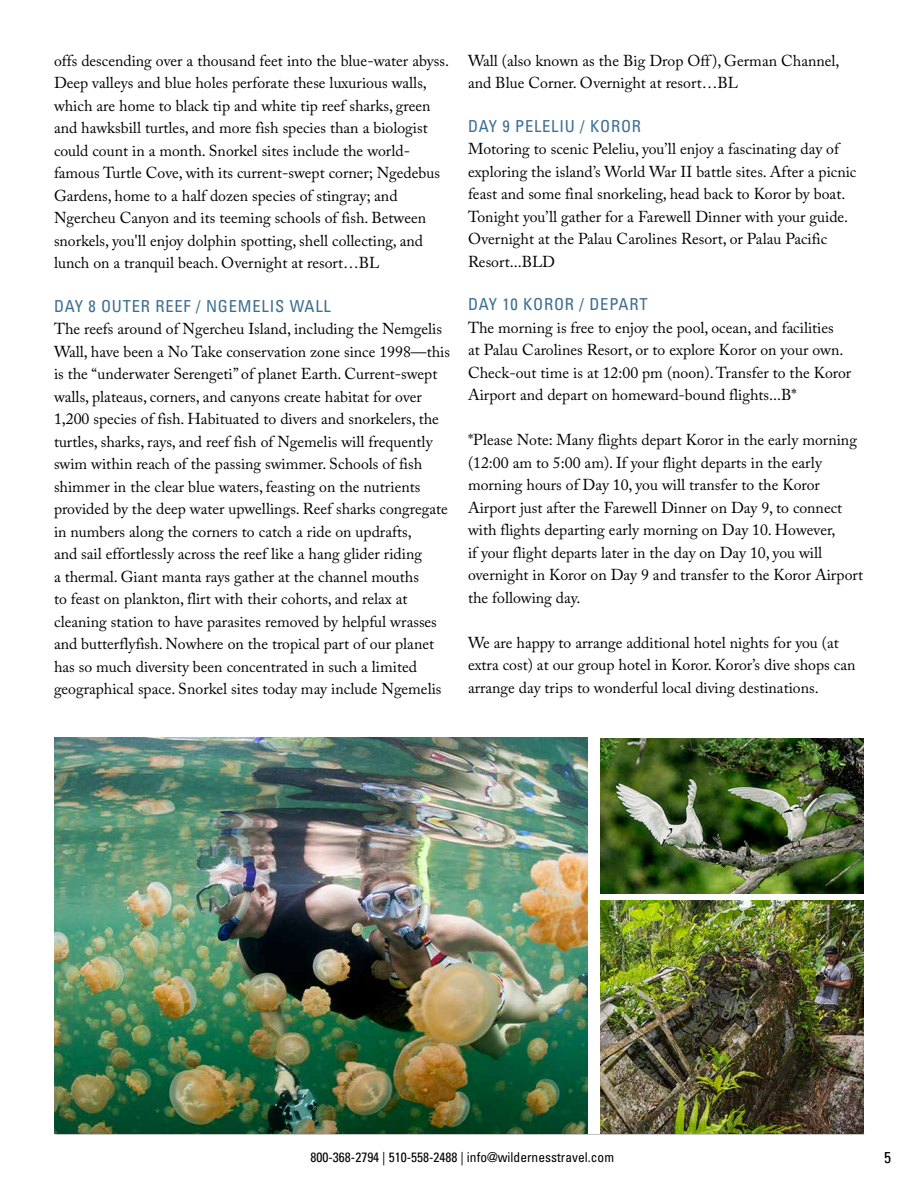
<style>
.page{position:relative;width:918px;height:1188px;background:#fff}
.page>*{position:absolute;margin:0;border:0;box-sizing:border-box;transform-origin:0 0}
.t1{font:condensed 16.5px "Univers LT Std";letter-spacing:.05em;color:#3d6d91}
.t2{font:15.75px/22.5px "Adobe Caslon Pro";color:#000}
.t3{font:condensed 15.75px "Univers LT Std";color:#000}
.t4{font:condensed 13.5px "Univers LT Std";color:#000}
</style>
<div class="page">
<hr style="left:56px;top:1134px;width:808px;height:1px;background:#bcbec0">
<img style="left:54px;top:738px;width:534px;height:396px">
<img style="left:600px;top:738px;width:264px;height:156px">
<img style="left:600px;top:901px;width:264px;height:233px">
<p class="t2" style="left:54px;top:49px;width:397px">offs descending over a thousand feet into the blue-water abyss.<br>Deep valleys and blue holes perforate these luxurious walls, which are home to black tip and white tip reef sharks, green and hawksbill turtles, and more fish species than a biologist could count in a month. Snorkel sites include the world&shy;famous Turtle Cove, with its current-swept corner; Ngedebus Gardens, home to a half dozen species of stingray; and Ngercheu Canyon and its teeming schools of fish. Between snorkels, you'll enjoy dolphin spotting, shell collecting, and lunch on a tranquil beach. Overnight at resort…BL</p>
<p class="t1" style="left:54px;top:295px;width:278px">DAY 8 OUTER REEF / NGEMELIS WALL</p>
<p class="t2" style="left:54px;top:317px;width:398px">The reefs around of Ngercheu Island, including the Nemgelis Wall, have been a No Take conservation zone since 1998—this is the “underwater Serengeti” of planet Earth. Current-swept walls, plateaus, corners, and canyons create habitat for over 1,200 species of fish. Habituated to divers and snorkelers, the turtles, sharks, rays, and reef fish of Ngemelis will frequently swim within reach of the passing swimmer. Schools of fish shimmer in the clear blue waters, feasting on the nutrients provided by the deep water upwellings. Reef sharks congregate in numbers along the corners to catch a ride on updrafts,<br>and sail effortlessly across the reef like a hang glider riding<br>a thermal. Giant manta rays gather at the channel mouths<br>to feast on plankton, flirt with their cohorts, and relax at cleaning station to have parasites removed by helpful wrasses and butterflyfish. Nowhere on the tropical part of our planet has so much diversity been concentrated in such a limited geographical space. Snorkel sites today may include Ngemelis</p>
<p class="t2" style="left:468px;top:49px;width:373px">Wall (also known as the Big Drop Off ), German Channel, and Blue Corner. Overnight at resort…BL</p>
<p class="t1" style="left:468px;top:115px;width:175px">DAY 9 PELELIU / KOROR</p>
<p class="t2" style="left:468px;top:137px;width:390px">Motoring to scenic Peleliu, you’ll enjoy a fascinating day of exploring the island’s World War II battle sites. After a picnic feast and some final snorkeling, head back to Koror by boat.<br>Tonight you’ll gather for a Farewell Dinner with your guide.<br>Overnight at the Palau Carolines Resort, or Palau Pacific Resort...BLD</p>
<p class="t1" style="left:468px;top:294px;width:181px">DAY 10 KOROR / DEPART</p>
<p class="t2" style="left:468px;top:316px;width:385px">The morning is free to enjoy the pool, ocean, and facilities<br>at Palau Carolines Resort, or to explore Koror on your own.<br>Check-out time is at 12:00 pm (noon). Transfer to the Koror Airport and depart on homeward-bound flights...B*</p>
<p class="t2" style="left:468px;top:428px;width:397px">*Please Note: Many flights depart Koror in the early morning (12:00 am to 5:00 am). If your flight departs in the early morning hours of Day 10, you will transfer to the Koror Airport just after the Farewell Dinner on Day 9, to connect with flights departing early morning on Day 10. However,<br>if your flight departs later in the day on Day 10, you will overnight in Koror on Day 9 and transfer to the Koror Airport the following day.</p>
<p class="t2" style="left:468px;top:631px;width:389px">We are happy to arrange additional hotel nights for you (at extra cost) at our group hotel in Koror. Koror’s dive shops can arrange day trips to wonderful local diving destinations.</p>
<p class="t4" style="left:310px;top:1149px;width:305px">800-368-2794 | 510-558-2488 | info@wildernesstravel.com</p>
<p class="t3" style="left:884px;top:1148px;width:8px">5</p>
</div>
